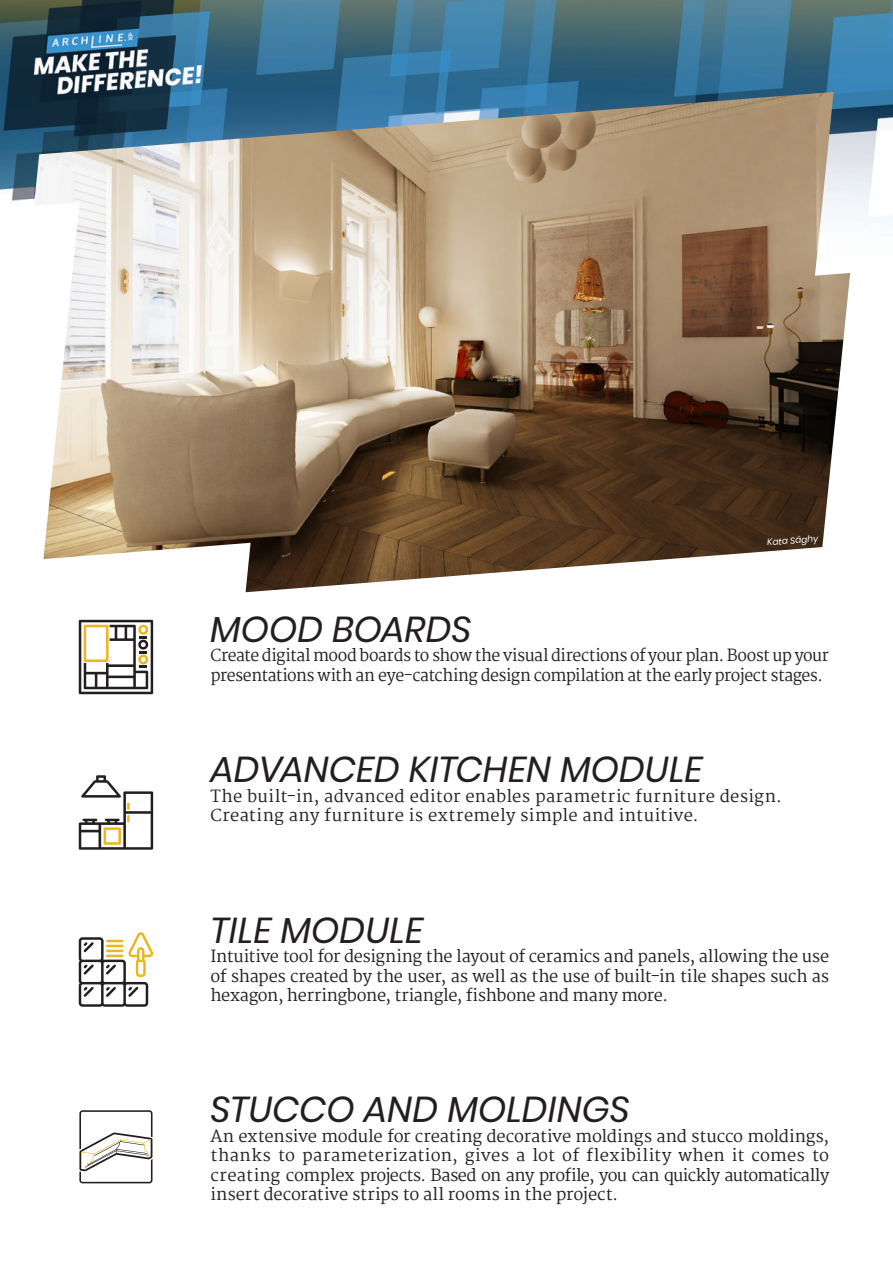
<style>
.page{position:relative;width:893px;height:1263px;background:#fff}
.page>*{position:absolute;margin:0;border:0;box-sizing:border-box;transform-origin:0 0}
.t1{font:italic 36px "Poppins";color:#231f20}
.t2{font:16.5px/19.5px "Martel";letter-spacing:-.01em;color:#231f20;text-align:justify}
.t3{font:16.5px/19.5px "Martel";letter-spacing:-.01em;color:#231f20;scale:.96 1}
.t4{font:16.5px "Martel";letter-spacing:.025em;color:#231f20}
.t5{font:16.5px "Martel";letter-spacing:.03em;color:#231f20}
.t6{font:italic 9px "Poppins";color:#fff}
</style>
<div class="page">
<img style="left:0;top:0;width:893px;height:1184px">
<svg style="left:79px;top:775px;width:74px;height:75px"></svg>
<svg style="left:79px;top:620px;width:74px;height:74px"></svg>
<svg style="left:79px;top:932px;width:74px;height:75px"></svg>
<svg style="left:79px;top:1110px;width:74px;height:73px"></svg>
<img style="left:34px;top:92px;width:816px;height:500px">
<p class="t6" style="left:767px;top:537px;width:53px;rotate:-5deg">Kata Sághy</p>
<p class="t1" style="left:210px;top:608px;width:263px">MOOD BOARDS</p>
<p class="t3" style="left:210px;top:646px;width:646px">Create digital mood boards to show the visual directions of your plan. Boost up your presentations with an eye-catching design compilation at the early project stages.</p>
<p class="t1" style="left:210px;top:749px;width:494px">ADVANCED KITCHEN MODULE</p>
<p class="t4" style="left:210px;top:787px;width:573px">The built-in, advanced editor enables parametric furniture design.</p>
<p class="t5" style="left:210px;top:806px;width:490px">Creating any furniture is extremely simple and intuitive.</p>
<p class="t1" style="left:210px;top:909px;width:215px">TILE MODULE</p>
<p class="t2" style="left:210px;top:947px;width:620px">Intuitive tool for designing the layout of ceramics and panels, allowing the use of shapes created by the user, as well as the use of built-in tile shapes such as hexagon, herringbone, triangle, fishbone and many more.</p>
<p class="t1" style="left:210px;top:1089px;width:421px">STUCCO AND MOLDINGS</p>
<p class="t2" style="left:210px;top:1126px;width:620px">An extensive module for creating decorative moldings and stucco moldings, thanks to parameterization, gives a lot of flexibility when it comes to creating complex projects. Based on any profile, you can quickly automatically insert decorative strips to all rooms in the project.</p>
</div>
